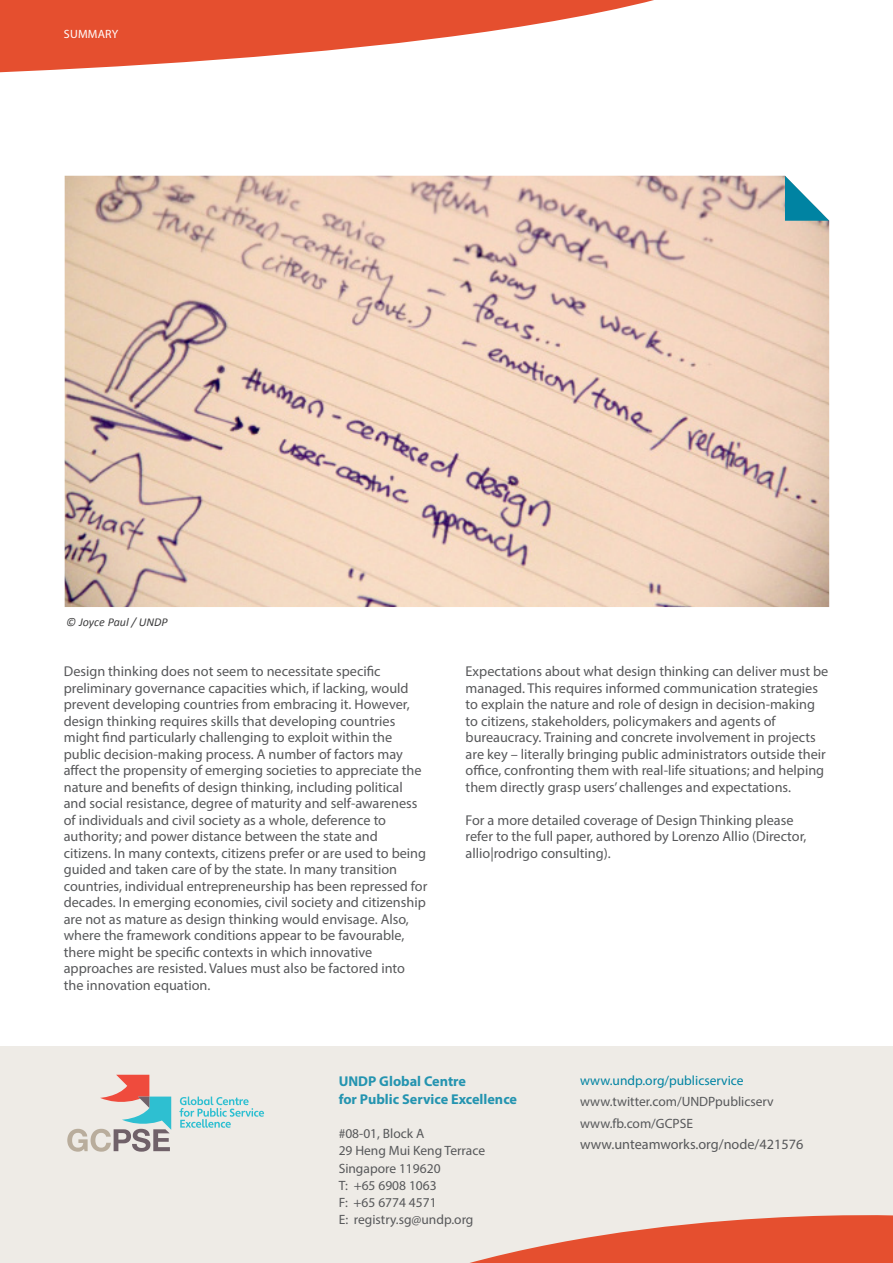
<style>
.page{position:relative;width:893px;height:1263px;background:#fff}
.page>*{position:absolute;margin:0;border:0;box-sizing:border-box;transform-origin:0 0}
.GCPSE_body{font:14.25px/16.5px "Myriad Pro";color:#57585a}
.GCPSE_bullet{font:700 14.25px "Myriad Pro";color:#2494b0}
.GCPSE_bullet-2{font:14.25px "Myriad Pro";color:#57585a}
.GCPSE_bullet-3{font:13.5px/17.2px "Myriad Pro";color:#57585a}
.GCPSE_bullet-4{font:13.5px "Myriad Pro";color:#0083a2}
.t1{font:italic 12px "Calibri";color:#3e3e3f}
.t2{font:12px "Myriad Pro";letter-spacing:.02em;color:#fff}
</style>
<div class="page">
<div style="left:0;top:1046px;width:893px;height:217px;background:#eeebe6"></div>
<svg style="left:67px;top:1075px;width:104px;height:77px"></svg>
<svg style="left:179px;top:1096px;width:85px;height:32px"></svg>
<svg style="left:470px;top:1215px;width:423px;height:48px"></svg>
<svg style="left:0;top:0;width:731px;height:246px"></svg>
<img style="left:65px;top:176px;width:764px;height:431px">
<svg style="left:785px;top:176px;width:44px;height:45px"></svg>
<p class="t2" style="left:64px;top:27px;width:56px">SUMMARY</p>
<p class="t1" style="left:66px;top:613px;width:103px">© Joyce Paul / UNDP</p>
<p class="GCPSE_body" style="left:64px;top:663px;width:365px">Design thinking does not seem to necessitate specific preliminary governance capacities which, if lacking, would prevent developing countries from embracing it. However, design thinking requires skills that developing countries might find particularly challenging to exploit within the public decision-making process. A number of factors may affect the propensity of emerging societies to appreciate the nature and benefits of design thinking, including political and social resistance, degree of maturity and self-awareness of individuals and civil society as a whole, deference to authority; and power distance between the state and citizens. In many contexts, citizens prefer or are used to being guided and taken care of by the state. In many transition countries, individual entrepreneurship has been repressed for decades. In emerging economies, civil society and citizenship are not as mature as design thinking would envisage. Also, where the framework conditions appear to be favourable, there might be specific contexts in which innovative approaches are resisted. Values must also be factored into the innovation equation.</p>
<p class="GCPSE_body" style="left:466px;top:663px;width:364px">Expectations about what design thinking can deliver must be managed. This requires informed communication strategies to explain the nature and role of design in decision-making to citizens, stakeholders, policymakers and agents of bureaucracy. Training and concrete involvement in projects are key – literally bringing public administrators outside their office, confronting them with real-life situations; and helping them directly grasp users’ challenges and expectations.</p>
<p class="GCPSE_body" style="left:466px;top:811px;width:342px">For a more detailed coverage of Design Thinking please refer to the full paper, authored by Lorenzo Allio (Director, allio|rodrigo consulting).</p>
<p class="GCPSE_bullet" style="left:339px;top:1071px;width:129px">UNDP Global Centre</p>
<p class="GCPSE_bullet" style="left:339px;top:1089px;width:180px">for Public Service Excellence</p>
<p class="GCPSE_bullet-3" style="left:339px;top:1125px;width:148px">#08-01, Block A<br>29 Heng Mui Keng Terrace</p>
<p class="GCPSE_bullet-3" style="left:339px;top:1159px;width:103px">Singapore 119620</p>
<p class="GCPSE_bullet-3" style="left:339px;top:1176px;width:136px">T: +65 6908 1063<br>F: +65 6774 4571<br>E: registry.sg@undp.org</p>
<p class="GCPSE_bullet-4" style="left:580px;top:1072px;width:165px">www.undp.org/publicservice</p>
<p class="GCPSE_bullet-3" style="left:580px;top:1093px;width:195px">www.twitter.com/UNDPpublicserv</p>
<p class="GCPSE_bullet-3" style="left:580px;top:1114px;width:114px">www.fb.com/GCPSE</p>
<p class="GCPSE_bullet-2" style="left:580px;top:1136px;width:225px">www.unteamworks.org/node/421576</p>
</div>
